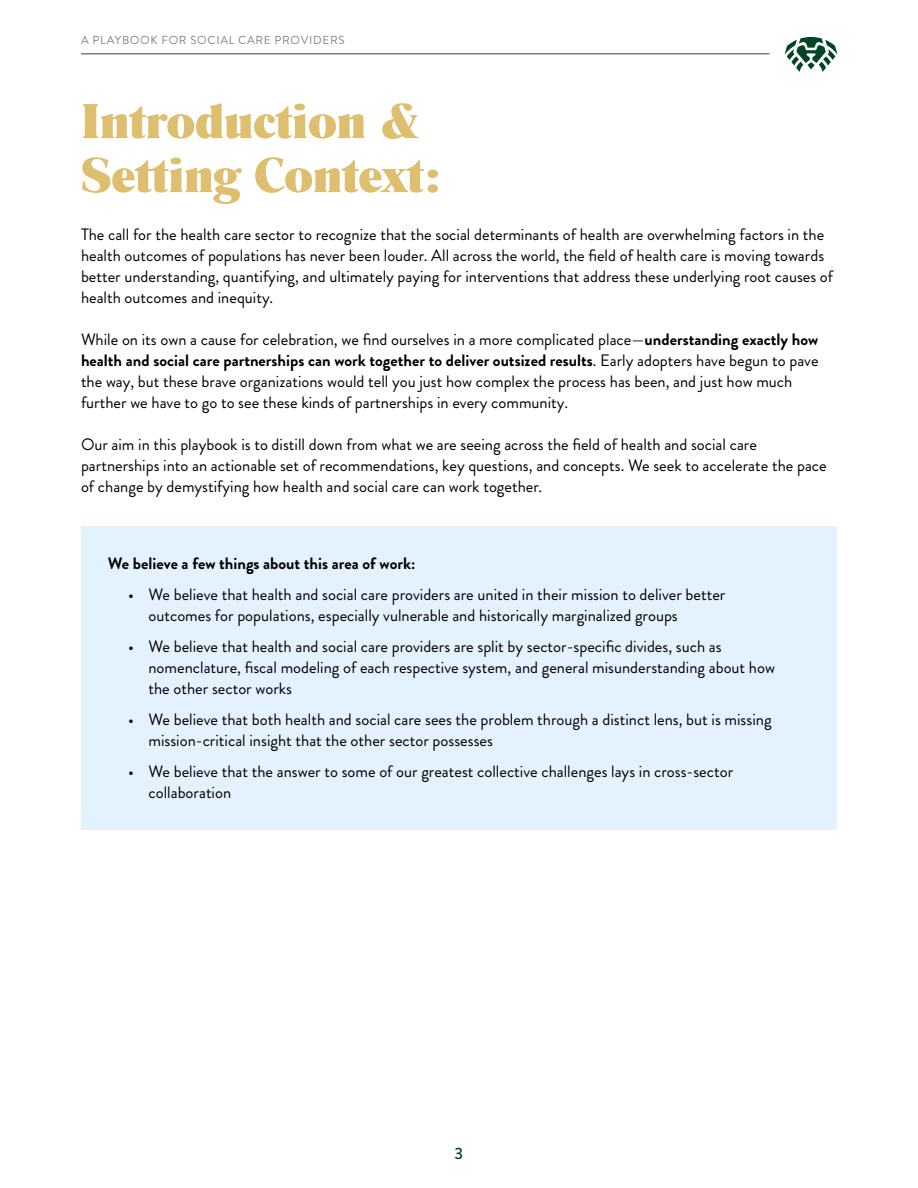
<style>
.page{position:relative;width:918px;height:1188px;background:#fff}
.page>*{position:absolute;margin:0;border:0;box-sizing:border-box;transform-origin:0 0}
.t1{font:51px/54px "Romana Becker Ultra";color:#debf70}
.t2{font:16.5px/21px "Brandon Grotesque";color:#000}
.t3{font:700 16.5px "Brandon Grotesque";color:#000}
.t4{font:500 16.5px "Brandon Grotesque";color:#004526}
.t5{font:11.7px "Brandon Grotesque";letter-spacing:.06em;color:#808181}
.s1{font-weight:700}
</style>
<div class="page">
<div style="left:81px;top:527px;width:756px;height:303px;background:#e3f2fe"></div>
<hr style="left:81px;top:53px;width:689px;height:2px;background:#808181">
<svg style="left:785px;top:37px;width:52px;height:35px"></svg>
<p class="t5" style="left:81px;top:32px;width:265px">A PLAYBOOK FOR SOCIAL CARE PROVIDERS</p>
<h1 class="t1" style="left:81px;top:95px;width:360px">Introduction &amp;<br>Setting Context:</h1>
<p class="t2" style="left:81px;top:224px;width:754px">The call for the health care sector to recognize that the social determinants of health are overwhelming factors in the health outcomes of populations has never been louder. All across the world, the field of health care is moving towards better understanding, quantifying, and ultimately paying for interventions that address these underlying root causes of health outcomes and inequity.</p>
<p class="t2" style="left:81px;top:329px;width:739px">While on its own a cause for celebration, we find ourselves in a more complicated place—<span class="s1">understanding exactly how health and social care partnerships can work together to deliver outsized results</span>. Early adopters have begun to pave the way, but these brave organizations would tell you just how complex the process has been, and just how much further we have to go to see these kinds of partnerships in every community.</p>
<p class="t2" style="left:81px;top:434px;width:747px">Our aim in this playbook is to distill down from what we are seeing across the field of health and social care partnerships into an actionable set of recommendations, key questions, and concepts. We seek to accelerate the pace of change by demystifying how health and social care can work together.</p>
<p class="t3" style="left:108px;top:551px;width:309px">We believe a few things about this area of work:</p>
<p class="t2" style="left:148px;top:584px;width:578px;text-indent:-20px">• We believe that health and social care providers are united in their mission to deliver better outcomes for populations, especially vulnerable and historically marginalized groups</p>
<p class="t2" style="left:148px;top:636px;width:628px;text-indent:-20px">• We believe that health and social care providers are split by sector-specific divides, such as nomenclature, fiscal modeling of each respective system, and general misunderstanding about how the other sector works</p>
<p class="t2" style="left:148px;top:709px;width:625px;text-indent:-20px">• We believe that both health and social care sees the problem through a distinct lens, but is missing mission-critical insight that the other sector possesses</p>
<p class="t2" style="left:148px;top:761px;width:586px;text-indent:-20px">• We believe that the answer to some of our greatest collective challenges lays in cross-sector collaboration</p>
<p class="t4" style="left:455px;top:1142px;width:10px">3</p>
</div>
